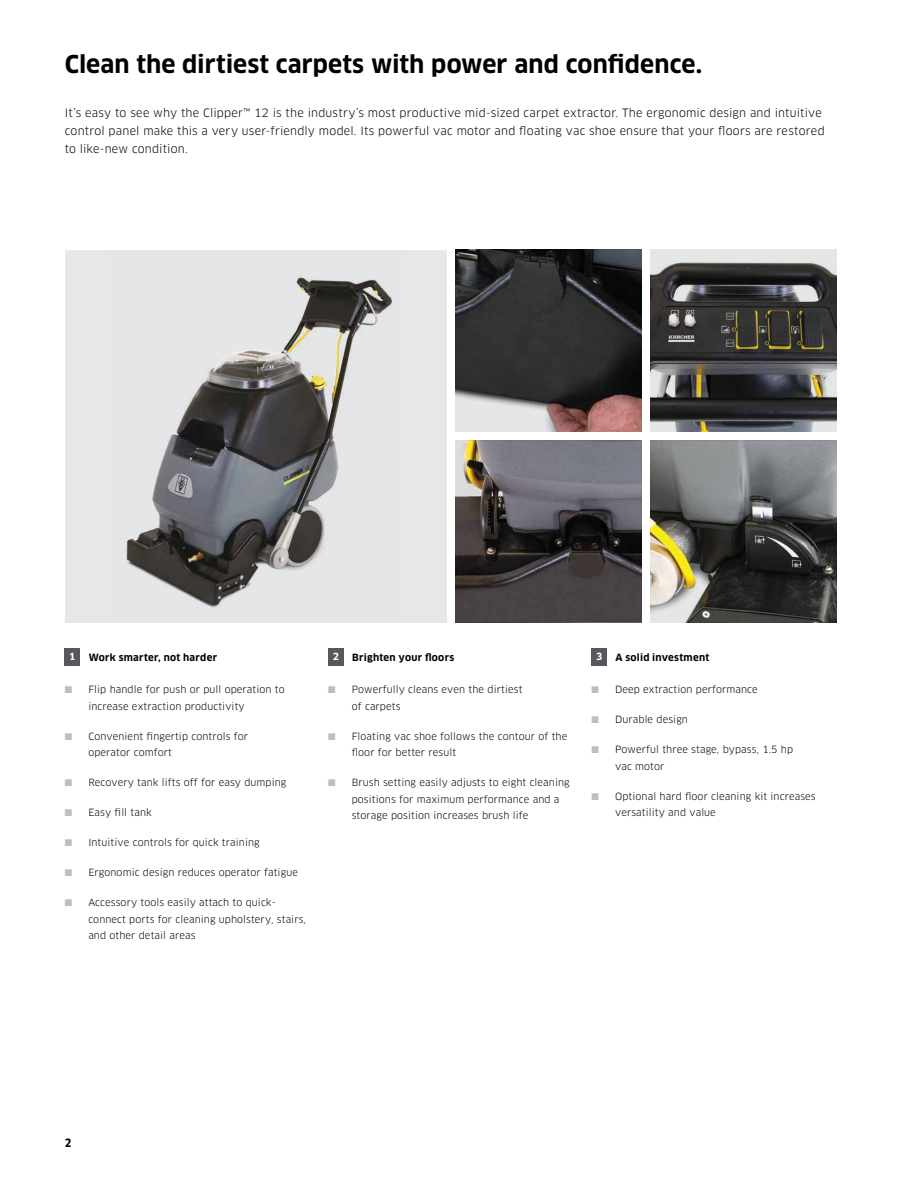
<style>
.page{position:relative;width:918px;height:1188px;background:#fff}
.page>*{position:absolute;margin:0;border:0;box-sizing:border-box;transform-origin:0 0}
.H2_-_Page_Headers__s{font:700 24px "Clan Pro";letter-spacing:.005em;color:#000}
.P_-_Paragraph{font:11.25px/18px "Clan Pro";letter-spacing:.015em;color:#000}
.t1{font:700 11.25px "Clan Pro Narr";color:#000}
.t2{font:9.75px/16.5px "Clan Pro";letter-spacing:.01em;color:#000}
.H3_-_Bullet_Headers{font:700 9.75px "Clan Pro";letter-spacing:.03em;color:#000}
.H3_-_Bullet{font:700 9.75px "Clan Pro";color:#fff}
.s1{color:#bcbec0}
</style>
<div class="page">
<div style="left:65px;top:250px;width:382px;height:373px;background:#e6e7e8"></div>
<img style="left:455px;top:250px;width:187px;height:182px">
<img style="left:455px;top:440px;width:187px;height:183px">
<img style="left:650px;top:440px;width:187px;height:183px">
<img style="left:127px;top:278px;width:264px;height:327px">
<img style="left:650px;top:262px;width:187px;height:170px">
<div style="left:65px;top:648px;width:15px;height:17px;background:#57585d"></div>
<div style="left:328px;top:648px;width:16px;height:17px;background:#57585d"></div>
<div style="left:592px;top:648px;width:15px;height:17px;background:#57585d"></div>
<h2 class="H2_-_Page_Headers__s" style="left:65px;top:50px;width:639px">Clean the dirtiest carpets with power and confidence.</h2>
<p class="P_-_Paragraph" style="left:65px;top:104px;width:761px">It’s easy to see why the Clipper™ 12 is the industry’s most productive mid-sized carpet extractor. The ergonomic design and intuitive control panel make this a very user-friendly model. Its powerful vac motor and floating vac shoe ensure that your floors are restored to like-new condition.</p>
<h3 class="H3_-_Bullet" style="left:69px;top:651px;width:8px">1</h3>
<h3 class="H3_-_Bullet_Headers" style="left:89px;top:651px;width:130px">Work smarter, not harder</h3>
<p class="t2" style="left:88px;top:682px;width:198px;text-indent:-24px"><span class="s1">■</span> Flip handle for push or pull operation to increase extraction productivity</p>
<p class="t2" style="left:88px;top:728px;width:161px;text-indent:-24px"><span class="s1">■</span> Convenient fingertip controls for operator comfort</p>
<p class="t2" style="left:65px;top:775px;width:223px"><span class="s1">■</span> Recovery tank lifts off for easy dumping</p>
<p class="t2" style="left:65px;top:805px;width:88px"><span class="s1">■</span> Easy fill tank</p>
<p class="t2" style="left:65px;top:835px;width:196px"><span class="s1">■</span> Intuitive controls for quick training</p>
<p class="t2" style="left:65px;top:865px;width:235px"><span class="s1">■</span> Ergonomic design reduces operator fatigue</p>
<p class="t2" style="left:88px;top:895px;width:219px;text-indent:-24px"><span class="s1">■</span> Accessory tools easily attach to quick&shy;connect ports for cleaning upholstery, stairs, and other detail areas</p>
<h3 class="H3_-_Bullet" style="left:333px;top:651px;width:8px">2</h3>
<h3 class="H3_-_Bullet_Headers" style="left:352px;top:651px;width:104px">Brighten your floors</h3>
<p class="t2" style="left:352px;top:682px;width:172px;text-indent:-24px"><span class="s1">■</span> Powerfully cleans even the dirtiest of carpets</p>
<p class="t2" style="left:352px;top:728px;width:217px;text-indent:-24px"><span class="s1">■</span> Floating vac shoe follows the contour of the floor for better result</p>
<p class="t2" style="left:352px;top:775px;width:220px;text-indent:-24px"><span class="s1">■</span> Brush setting easily adjusts to eight cleaning positions for maximum performance and a storage position increases brush life</p>
<h3 class="H3_-_Bullet" style="left:596px;top:651px;width:8px">3</h3>
<h3 class="H3_-_Bullet_Headers" style="left:616px;top:651px;width:95px">A solid investment</h3>
<p class="t2" style="left:592px;top:682px;width:168px"><span class="s1">■</span> Deep extraction performance</p>
<p class="t2" style="left:592px;top:712px;width:98px"><span class="s1">■</span> Durable design</p>
<p class="t2" style="left:615px;top:742px;width:180px;text-indent:-24px"><span class="s1">■</span> Powerful three stage, bypass, 1.5 hp vac motor</p>
<p class="t2" style="left:615px;top:788px;width:202px;text-indent:-24px"><span class="s1">■</span> Optional hard floor cleaning kit increases versatility and value</p>
<p class="t1" style="left:65px;top:1137px;width:8px">2</p>
</div>
